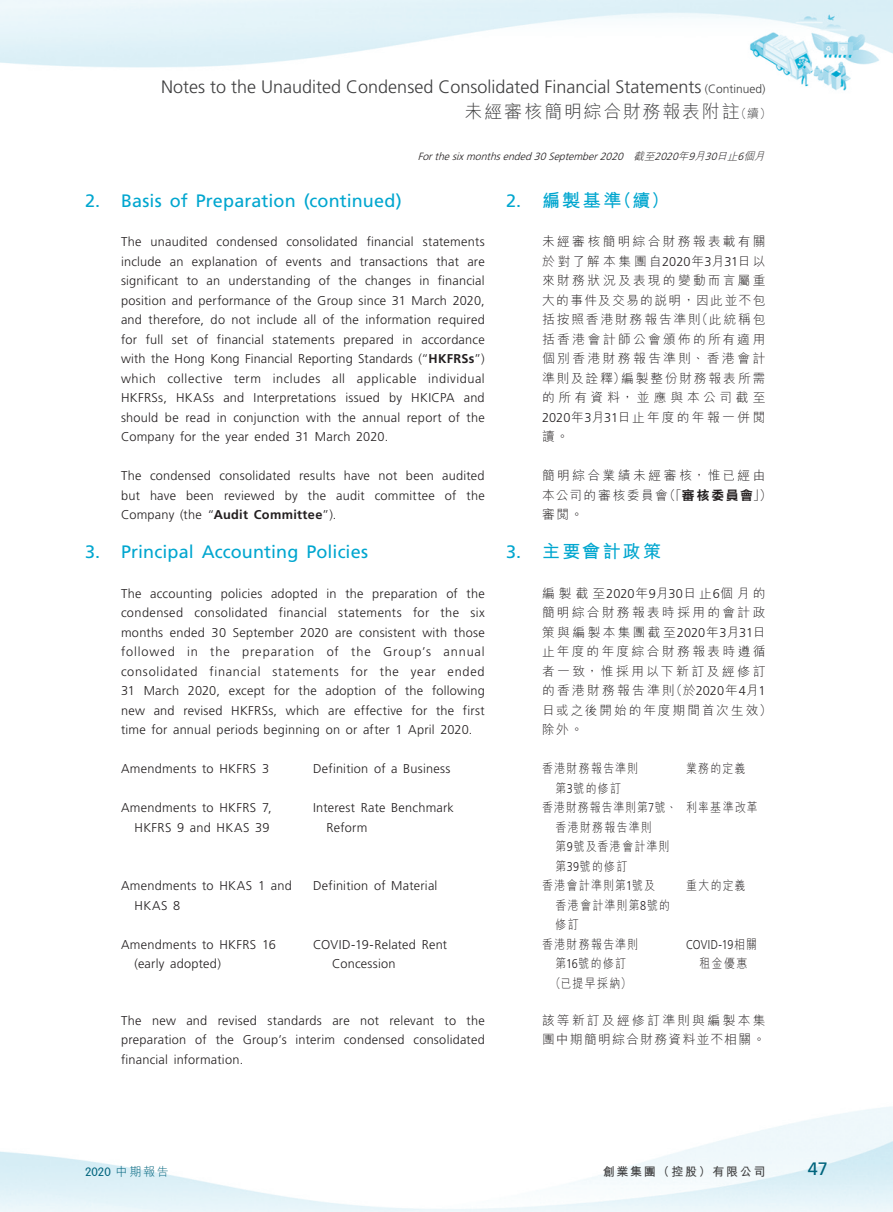
<style>
.page{position:relative;width:893px;height:1212px;background:#fff}
.page>*{position:absolute;margin:0;border:0;box-sizing:border-box;transform-origin:0 0}
.t1{font:300 18px "Frutiger LT Std";color:#3e3e3f}
._03_H1{font:18px "Frutiger LT Std";letter-spacing:.005em;color:#00a6cf}
.t2{font:300 18px "M Hei HK";letter-spacing:.1em;color:#3e3e3f}
._03_H1-2{font:700 18px "M Hei HK";letter-spacing:.135em;color:#00a6cf}
.t3{font:18px "Frutiger LT Std";color:#00647d}
._12___P2{font:300 12.75px/19.5px "Frutiger LT Std";letter-spacing:.02em;color:#231f20;text-align:justify}
._12___P2-2{font:300 12.75px/19.5px "M Hei HK";letter-spacing:.175em;color:#231f20}
._15_Table_Stub{font:300 12.75px/19.5px "Frutiger LT Std";letter-spacing:.02em;color:#231f20}
._15_Table_Stub-2{font:300 12.75px/19.5px "M Hei HK";letter-spacing:.12em;color:#231f20;text-align:center;scale:.85 1}
._12___P2-3{font:300 12.75px/19.5px "M Hei HK";letter-spacing:.145em;color:#231f20}
._15_Table_Stub-3{font:300 12.75px/19.5px "Frutiger LT Std";letter-spacing:.02em;color:#231f20;text-align:center;scale:.85 1}
.t4{font:700 12px "M Hei HK";letter-spacing:.14em;color:#3e3e3f}
.t5{font:300 12px "VAG Rounded Std";color:#00647d}
.t6{font:italic 300 10.5px "Frutiger LT Std";color:#231f20}
.s1{font-size:12px}
.s2{font-family:"M Hei HK"}
.s3{font-family:"Frutiger LT Std";font-weight:400}
.s4{font-family:"Frutiger LT Std"}
.s5{font-family:"C Hei 2 HK";font-weight:800}
.s6{font-weight:700}
</style>
<div class="page">
<img style="left:0;top:0;width:893px;height:1212px">
<h1 class="t1" style="left:161px;top:76px;width:606px">Notes to the Unaudited Condensed Consolidated Financial Statements <span class="s1">(Continued)</span></h1>
<h1 class="t2" style="left:465px;top:99px;width:308px">未經審核簡明綜合財務報表附註<span class="s1">（續）</span></h1>
<p class="t6" style="left:418px;top:151px;width:352px">Forthesixmonthsended30September2020 <span class="s2">截至</span>2020<span class="s2">年</span>9<span class="s2">月</span>30<span class="s2">日止</span>6<span class="s2">個月</span></p>
<p class="_03_H1-2" style="left:506px;top:188px;width:165px"><span class="s3">2.</span> 編製基準（續）</p>
<p class="_12___P2-2" style="left:542px;top:231px;width:225px;text-align:justify">未經審核簡明綜合財務報表載有關於對了解本集團自<span class="s4">2020</span>年<span class="s4">3</span>月<span class="s4">31</span>日以來財務狀況及表現的變動而言屬重大的事件及交易的說明，因此並不包括按照香港財務報告準則（此統稱包括香港會計師公會頒佈的所有適用個別香港財務報告準則、香港會計準則及詮釋）編製整份財務報表所需的所有資料，並應與本公司截至<span class="s4">2020</span>年<span class="s4">3</span>月<span class="s4">31</span>日止年度的年報一併閱讀。</p>
<p class="_12___P2-2" style="left:542px;top:465px;width:231px">簡明綜合業績未經審核，惟已經由本公司的審核委員會（「<span class="s5">審核委員會</span>」）審閱。</p>
<p class="_03_H1-2" style="left:506px;top:539px;width:157px"><span class="s3">3.</span> 主要會計政策</p>
<p class="_12___P2-2" style="left:542px;top:582px;width:231px">編製截至<span class="s4">2020</span>年<span class="s4">9</span>月<span class="s4">30</span>日止<span class="s4">6</span>個月的簡明綜合財務報表時採用的會計政策與編製本集團截至<span class="s4">2020</span>年<span class="s4">3</span>月<span class="s4">31</span>日止年度的年度綜合財務報表時遵循者一致，惟採用以下新訂及經修訂的香港財務報告準則（於<span class="s4">2020</span>年<span class="s4">4</span>月<span class="s4">1</span>日或之後開始的年度期間首次生效）除外。</p>
<p class="_15_Table_Stub-2" style="left:542px;top:758px;width:115px">香港財務報告準則第<span class="s4">3</span>號的修訂</p>
<p class="_15_Table_Stub-2" style="left:686px;top:758px;width:71px">業務的定義</p>
<p class="_15_Table_Stub-2" style="left:555px;top:797px;width:144px;text-align:left;text-indent:-14px">香港財務報告準則第<span class="s4">7</span>號、香港財務報告準則<br>第<span class="s4">9</span>號及香港會計準則第<span class="s4">39</span>號的修訂</p>
<p class="_15_Table_Stub-2" style="left:686px;top:797px;width:86px">利率基準改革</p>
<p class="_15_Table_Stub-2" style="left:555px;top:875px;width:136px;text-align:left;text-indent:-14px">香港會計準則第<span class="s4">1</span>號及<br>香港會計準則第<span class="s4">8</span>號的修訂</p>
<p class="_15_Table_Stub-2" style="left:686px;top:875px;width:72px">重大的定義</p>
<p class="_15_Table_Stub-2" style="left:542px;top:933px;width:115px">香港財務報告準則第<span class="s4">16</span>號的修訂<br>（已提早採納）</p>
<p class="_15_Table_Stub-3" style="left:686px;top:934px;width:85px">COVID-19<span class="s2">相關租金優惠</span></p>
<p class="_12___P2-3" style="left:542px;top:1010px;width:225px">該等新訂及經修訂準則與編製本集團中期簡明綜合財務資料並不相關。</p>
<p class="_03_H1" style="left:85px;top:191px;width:318px">2. Basis of Preparation (continued)</p>
<p class="_12___P2" style="left:121px;top:232px;width:365px">The unaudited condensed consolidated financial statements include an explanation of events and transactions that are significant to an understanding of the changes in financial position and performance of the Group since 31 March 2020, and therefore, do not include all of the information required for full set of financial statements prepared in accordance with the Hong Kong Financial Reporting Standards (“<span class="s6">HKFRSs</span>”) which collective term includes all applicable individual HKFRSs, HKASs and Interpretations issued by HKICPA and should be read in conjunction with the annual report of the Company for the year ended 31 March 2020.</p>
<p class="_12___P2" style="left:121px;top:466px;width:365px">The condensed consolidated results have not been audited but have been reviewed by the audit committee of the Company (the “<span class="s6">Audit Committee</span>”).</p>
<p class="_03_H1" style="left:85px;top:542px;width:285px">3. Principal Accounting Policies</p>
<p class="_12___P2" style="left:121px;top:583px;width:365px">The accounting policies adopted in the preparation of the condensed consolidated financial statements for the six months ended 30 September 2020 are consistent with those followed in the preparation of the Group’s annual consolidated financial statements for the year ended 31 March 2020, except for the adoption of the following new and revised HKFRSs, which are effective for the first time for annual periods beginning on or after 1 April 2020.</p>
<p class="_15_Table_Stub" style="left:121px;top:759px;width:150px">Amendments to HKFRS 3</p>
<p class="_15_Table_Stub" style="left:313px;top:759px;width:139px">Definition of a Business</p>
<p class="_15_Table_Stub" style="left:121px;top:798px;width:152px;text-align:right">Amendments to HKFRS 7,<br>HKFRS 9 and HKAS 39</p>
<p class="_15_Table_Stub" style="left:327px;top:798px;width:129px;text-indent:-14px">Interest Rate Benchmark<br>Reform</p>
<p class="_15_Table_Stub" style="left:135px;top:876px;width:159px;text-indent:-14px">Amendments to HKAS 1 and<br>HKAS 8</p>
<p class="_15_Table_Stub" style="left:313px;top:876px;width:126px">Definition of Material</p>
<p class="_15_Table_Stub" style="left:135px;top:934px;width:143px;text-indent:-14px">Amendments to HKFRS 16 (early adopted)</p>
<p class="_15_Table_Stub" style="left:332px;top:934px;width:117px;text-indent:-19px">COVID-19-Related Rent<br>Concession</p>
<p class="_12___P2" style="left:121px;top:1011px;width:365px">The new and revised standards are not relevant to the preparation of the Group’s interim condensed consolidated financial information.</p>
<p class="t5" style="left:85px;top:1164px;width:85px">2020 <span class="s2">中期報告</span></p>
<p class="t4" style="left:603px;top:1162px;width:164px">創業集團（控股）有限公司</p>
<h1 class="t3" style="left:808px;top:1158px;width:22px">47</h1>
</div>
